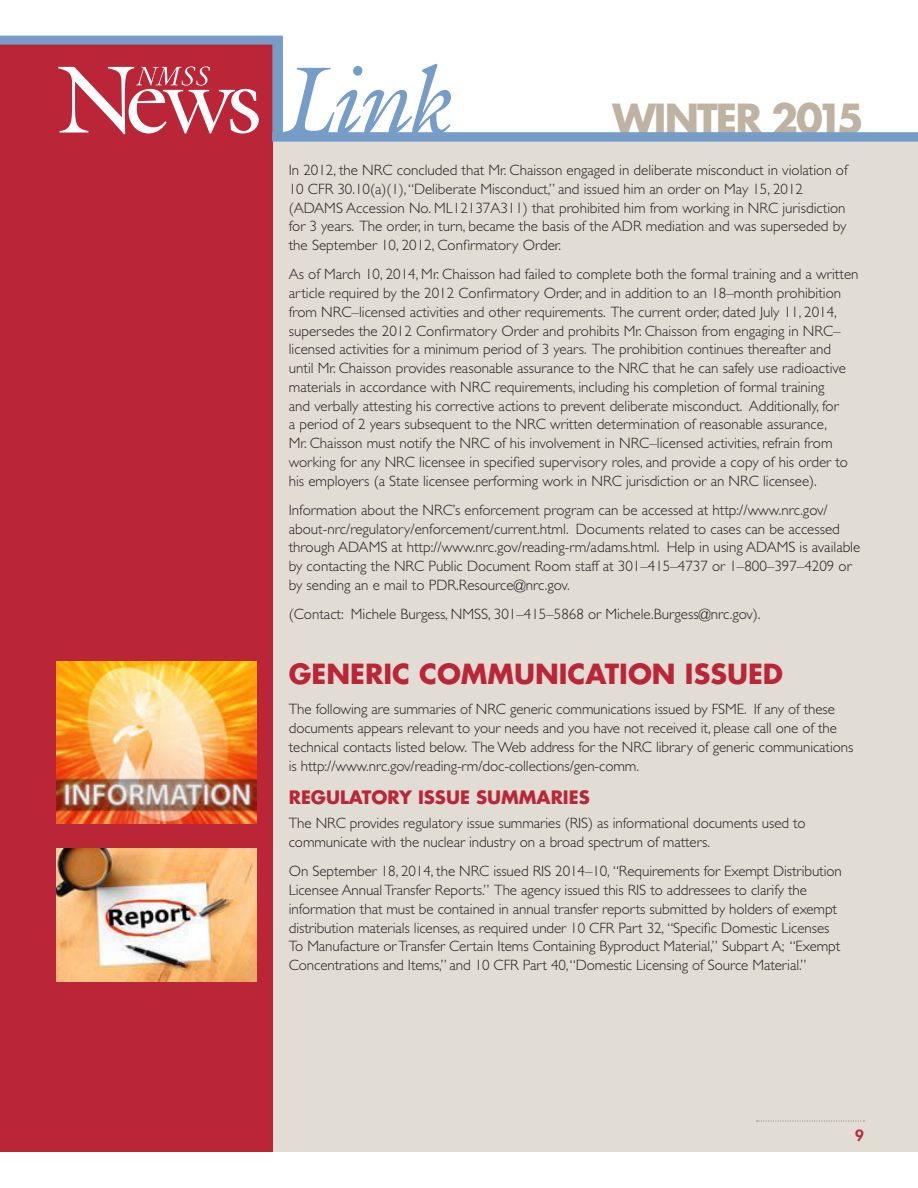
<style>
.page{position:relative;width:918px;height:1188px;background:#fff}
.page>*{position:absolute;margin:0;border:0;box-sizing:border-box;transform-origin:0 0}
.t1{font:700 39px "Futura Std";letter-spacing:-.05em;color:#beb3a2}
.Medium_Head{font:700 27px "Futura Std";color:#ba2637}
.Subhead_01{font:700 18px "Futura Std";color:#ba2637}
.BODY_TEXT_1{font:300 15px/18.8px "Gill Sans Std";color:#231f20}
.t2{font:800 15px "Futura Std";color:#ba2637}
</style>
<div class="page">
<div style="left:0;top:141px;width:918px;height:1011px;background:#e1dcd4"></div>
<div style="left:0;top:40px;width:272px;height:1112px;background:#ba2637"></div>
<svg style="left:0;top:36px;width:436px;height:99px"></svg>
<svg style="left:272px;top:64px;width:646px;height:77px"></svg>
<svg style="left:757px;top:1120px;width:107px;height:2px"></svg>
<svg style="left:58px;top:66px;width:201px;height:68px"></svg>
<img style="left:56px;top:849px;width:200px;height:133px">
<img style="left:56px;top:662px;width:200px;height:162px">
<h1 class="t1" style="left:612px;top:92px;width:253px">WINTER 2015</h1>
<p class="BODY_TEXT_1" style="left:289px;top:161px;width:560px">In 2012, the NRC concluded that Mr. Chaisson engaged in deliberate misconduct in violation of 10 CFR 30.10(a)(1), “Deliberate Misconduct,” and issued him an order on May 15, 2012 (ADAMS Accession No. ML12137A311) that prohibited him from working in NRC jurisdiction for 3 years. The order, in turn, became the basis of the ADR mediation and was superseded by the September 10, 2012, Confirmatory Order.</p>
<p class="BODY_TEXT_1" style="left:289px;top:265px;width:571px">As of March 10, 2014, Mr. Chaisson had failed to complete both the formal training and a written article required by the 2012 Confirmatory Order, and in addition to an 18–month prohibition from NRC–licensed activities and other requirements. The current order, dated July 11, 2014, supersedes the 2012 Confirmatory Order and prohibits Mr. Chaisson from engaging in NRC– licensed activities for a minimum period of 3 years. The prohibition continues thereafter and until Mr. Chaisson provides reasonable assurance to the NRC that he can safely use radioactive materials in accordance with NRC requirements, including his completion of formal training<br>and verbally attesting his corrective actions to prevent deliberate misconduct. Additionally, for<br>a period of 2 years subsequent to the NRC written determination of reasonable assurance,<br>Mr. Chaisson must notify the NRC of his involvement in NRC–licensed activities, refrain from working for any NRC licensee in specified supervisory roles, and provide a copy of his order to his employers (a State licensee performing work in NRC jurisdiction or an NRC licensee).</p>
<p class="BODY_TEXT_1" style="left:289px;top:501px;width:573px">Information about the NRC’s enforcement program can be accessed at http://www.nrc.gov/ about-nrc/regulatory/enforcement/current.html. Documents related to cases can be accessed through ADAMS at http://www.nrc.gov/reading-rm/adams.html. Help in using ADAMS is available by contacting the NRC Public Document Room staff at 301–415–4737 or 1–800–397–4209 or by sending an e mail to PDR.Resource@nrc.gov.</p>
<p class="BODY_TEXT_1" style="left:289px;top:605px;width:473px">(Contact: Michele Burgess, NMSS, 301–415–5868 or Michele.Burgess@nrc.gov).</p>
<p class="Medium_Head" style="left:289px;top:656px;width:496px">GENERIC COMMUNICATION ISSUED</p>
<p class="BODY_TEXT_1" style="left:289px;top:700px;width:566px">The following are summaries of NRC generic communications issued by FSME. If any of these documents appears relevant to your needs and you have not received it, please call one of the technical contacts listed below. The Web address for the NRC library of generic communications is http://www.nrc.gov/reading-rm/doc-collections/gen-comm.</p>
<p class="Subhead_01" style="left:289px;top:785px;width:302px">REGULATORY ISSUE SUMMARIES</p>
<p class="BODY_TEXT_1" style="left:289px;top:814px;width:518px">The NRC provides regulatory issue summaries (RIS) as informational documents used to communicate with the nuclear industry on a broad spectrum of matters.</p>
<p class="BODY_TEXT_1" style="left:289px;top:862px;width:555px">On September 18, 2014, the NRC issued RIS 2014–10, “Requirements for Exempt Distribution Licensee Annual Transfer Reports.” The agency issued this RIS to addressees to clarify the information that must be contained in annual transfer reports submitted by holders of exempt distribution materials licenses, as required under 10 CFR Part 32, “Specific Domestic Licenses To Manufacture or Transfer Certain Items Containing Byproduct Material,” Subpart A; “Exempt Concentrations and Items,” and 10 CFR Part 40, “Domestic Licensing of Source Material.”</p>
<p class="t2" style="left:855px;top:1126px;width:10px">9</p>
</div>
